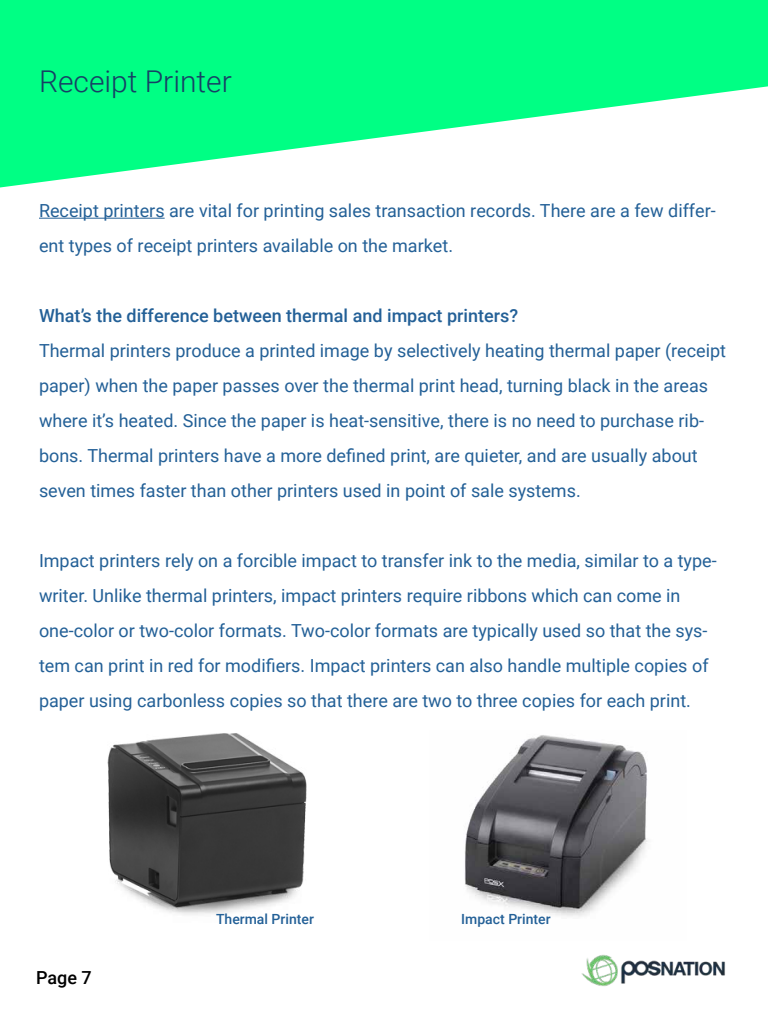
<style>
.page{position:relative;width:768px;height:1024px;background:#fff}
.page>*{position:absolute;margin:0;border:0;box-sizing:border-box;transform-origin:0 0}
.t1{font:300 30px "Roboto";color:#173f65}
.t2{font:18px/35px "Roboto";color:#236097}
.t3{font:500 18px "Roboto";color:#236097}
.t4{font:500 18px "Roboto";color:#000}
.t5{font:500 14px "Roboto";color:#236097}
</style>
<div class="page">
<hr style="left:39px;top:218px;width:126px;height:1px;background:#236097">
<svg style="left:0;top:0;width:768px;height:187px;fill:#00ff84"></svg>
<img style="left:107px;top:733px;width:200px;height:182px">
<img style="left:464px;top:735px;width:184px;height:182px">
<img style="left:581px;top:955px;width:144px;height:31px">
<h1 class="t1" style="left:39px;top:61px;width:194px">Receipt Printer</h1>
<p class="t2" style="left:39px;top:192px;width:678px">Receipt printers are vital for printing sales transaction records. There are a few differ&shy;ent types of receipt printers available on the market.</p>
<p class="t3" style="left:39px;top:303px;width:481px">What’s the difference between thermal and impact printers?</p>
<p class="t2" style="left:39px;top:332px;width:689px">Thermal printers produce a printed image by selectively heating thermal paper (receipt paper) when the paper passes over the thermal print head, turning black in the areas where it’s heated. Since the paper is heat-sensitive, there is no need to purchase rib&shy;bons. Thermal printers have a more defined print, are quieter, and are usually about seven times faster than other printers used in point of sale systems.</p>
<p class="t2" style="left:39px;top:542px;width:679px">Impact printers rely on a forcible impact to transfer ink to the media, similar to a type&shy;writer. Unlike thermal printers, impact printers require ribbons which can come in one-color or two-color formats. Two-color formats are typically used so that the sys&shy;tem can print in red for modifiers. Impact printers can also handle multiple copies of paper using carbonless copies so that there are two to three copies for each print.</p>
<p class="t4" style="left:36px;top:965px;width:57px">Page 7</p>
<p class="t5" style="left:216px;top:910px;width:99px">Thermal Printer</p>
<p class="t5" style="left:461px;top:910px;width:91px">Impact Printer</p>
</div>
